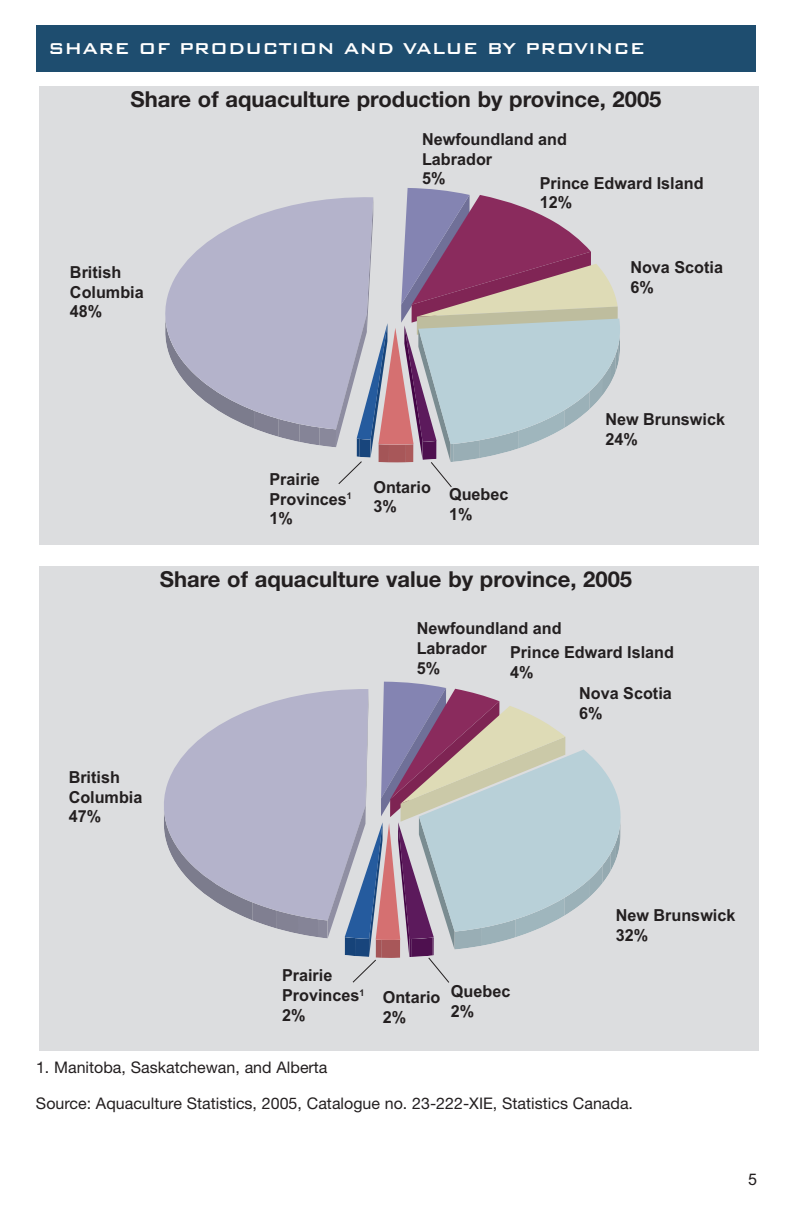
<style>
.page{position:relative;width:792px;height:1224px;background:#fff}
.page>*{position:absolute;margin:0;border:0;box-sizing:border-box;transform-origin:0 0}
.t1{font:700 22px "Helvetica Neue";color:#231f20}
.t2{font:500 21px "Bank Gothic BT";color:#fff}
.t3{font:700 16.6px/19.8px "Arial";color:#231f20}
.t4{font:16px "Helvetica Neue";color:#231f20}
.t5{font:16px "Arial";color:#231f20}
</style>
<div class="page">
<div style="left:39px;top:86px;width:720px;height:459px;background:#dcdddf"></div>
<div style="left:39px;top:567px;width:720px;height:484px;background:#dcdddf"></div>
<div style="left:36px;top:25px;width:720px;height:47px;background:#1e4d6f"></div>
<svg style="left:165px;top:188px;width:455px;height:299px"></svg>
<svg style="left:164px;top:682px;width:457px;height:301px"></svg>
<p class="t2" style="left:48px;top:35px;width:599px">SHARE OF PRODUCTION AND VALUE BY PROVINCE</p>
<h1 class="t1" style="left:131px;top:86px;width:533px">Share of aquaculture production by province, 2005</h1>
<p class="t3" style="left:70px;top:262px;width:75px">British<br>Columbia<br>48%</p>
<p class="t3" style="left:422px;top:129px;width:146px">Newfoundland and<br>Labrador<br>5%</p>
<p class="t3" style="left:540px;top:173px;width:165px">Prince Edward Island<br>12%</p>
<p class="t3" style="left:630px;top:257px;width:94px">Nova Scotia<br>6%</p>
<p class="t3" style="left:269px;top:469px;width:84px">Prairie<br>Provinces<sup>1<br></sup>1%</p>
<p class="t3" style="left:373px;top:477px;width:59px">Ontario<br>3%</p>
<p class="t3" style="left:449px;top:485px;width:61px">Quebec<br>1%</p>
<p class="t3" style="left:605px;top:409px;width:121px">New Brunswick<br>24%</p>
<h1 class="t1" style="left:160px;top:565px;width:474px">Share of aquaculture value by province, 2005</h1>
<p class="t3" style="left:417px;top:619px;width:146px">Newfoundland and<br>Labrador<br>5%</p>
<p class="t3" style="left:510px;top:642px;width:165px">Prince Edward Island</p>
<p class="t3" style="left:510px;top:662px;width:25px">4%</p>
<p class="t3" style="left:579px;top:684px;width:94px">Nova Scotia</p>
<p class="t3" style="left:579px;top:703px;width:25px">6%</p>
<p class="t3" style="left:69px;top:767px;width:75px">British<br>Columbia<br>47%</p>
<p class="t3" style="left:282px;top:966px;width:84px">Prairie<br>Provinces<sup>1<br></sup>2%</p>
<p class="t3" style="left:383px;top:987px;width:59px">Ontario<br>2%</p>
<p class="t3" style="left:451px;top:981px;width:61px">Quebec<br>2%</p>
<p class="t3" style="left:616px;top:906px;width:121px">New Brunswick<br>32%</p>
<p class="t4" style="left:36px;top:1062px;width:293px">1. Manitoba, Saskatchewan, and Alberta</p>
<p class="t4" style="left:36px;top:1098px;width:599px">Source: Aquaculture Statistics, 2005, Catalogue no. 23-222-XIE, Statistics Canada.</p>
<p class="t5" style="left:748px;top:1170px;width:10px">5</p>
</div>
